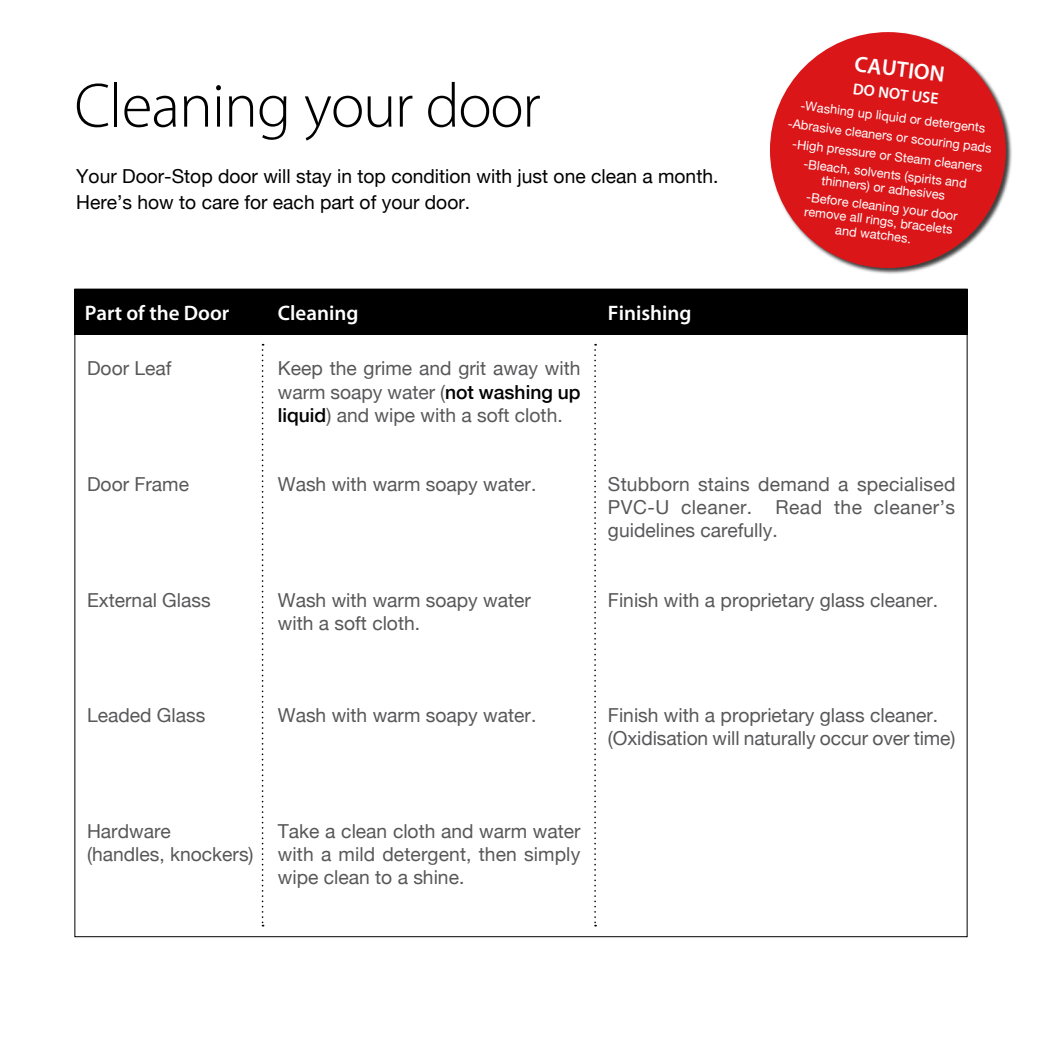
<style>
.page{position:relative;width:1042px;height:1042px;background:#fff}
.page>*{position:absolute;margin:0;border:0;box-sizing:border-box;transform-origin:0 0}
.t1{font:300 63px "Myriad Pro";letter-spacing:-.015em;color:#000}
.t2{font:600 22.22px "Myriad Pro";color:#fff}
.t3{font:600 21px "Myriad Pro";color:#fff}
.t4{font:19.25px/23.1px "Helvetica Neue";color:#58585a}
.t5{font:19.25px/26.2px "Helvetica Neue";color:#000}
.t6{font:600 15.92px "Myriad Pro";color:#fff}
.t7{font:12.78px/19.1px "Helvetica Neue";color:#fff;text-align:center}
.s1{font-weight:500;color:#000}
</style>
<div class="page">
<div style="left:769px;top:31px;width:243px;height:243px;background:#000;opacity:.75"></div>
<div style="left:770px;top:32px;width:236px;height:236px;background:#db1619;border-radius:50%"></div>
<div style="left:74px;top:289px;width:893px;height:46px;background:#000"></div>
<svg style="left:262px;top:344px;width:1px;height:582px"></svg>
<svg style="left:594px;top:344px;width:2px;height:582px"></svg>
<h1 class="t1" style="left:74px;top:82px;width:468px">Cleaning your door</h1>
<p class="t5" style="left:76px;top:164px;width:644px">Your Door-Stop door will stay in top condition with just one clean a month.<br>Here’s how to care for each part of your door.</p>
<p class="t3" style="left:85px;top:304px;width:146px">Part of the Door</p>
<p class="t4" style="left:87px;top:358px;width:86px">Door Leaf</p>
<p class="t3" style="left:278px;top:304px;width:82px">Cleaning</p>
<p class="t4" style="left:278px;top:358px;width:304px;text-align:justify">Keep the grime and grit away with warm soapy water (<span class="s1">not washing up liquid</span>) and wipe with a soft cloth.</p>
<p class="t3" style="left:608px;top:304px;width:85px">Finishing</p>
<p class="t2" style="left:856px;top:55px;width:92px;rotate:7deg">CAUTION</p>
<p class="t6" style="left:854px;top:82px;width:88px;rotate:7deg">DO NOT USE</p>
<p class="t7" style="left:791px;top:95px;width:207px;rotate:7deg">-Washing up liquid or detergents -Abrasive cleaners or scouring pads -High pressure or Steam cleaners -Bleach, solvents (spirits and</p>
<p class="t7" style="left:810px;top:170px;width:154px;line-height:18.6px;rotate:7deg">thinners) or adhesives -Before cleaning your door</p>
<p class="t7" style="left:805px;top:205px;width:151px;line-height:14.3px;rotate:7deg">remove all rings, bracelets and watches.</p>
<p class="t4" style="left:87px;top:474px;width:103px">Door Frame</p>
<p class="t4" style="left:87px;top:589px;width:125px">External Glass</p>
<p class="t4" style="left:278px;top:474px;width:260px">Wash with warm soapy water.</p>
<p class="t4" style="left:278px;top:589px;width:255px">Wash with warm soapy water with a soft cloth.</p>
<p class="t4" style="left:608px;top:474px;width:349px;text-align:justify">Stubborn stains demand a specialised PVC-U cleaner. Read the cleaner’s guidelines carefully.</p>
<p class="t4" style="left:608px;top:589px;width:332px">Finish with a proprietary glass cleaner.</p>
<p class="t4" style="left:87px;top:705px;width:120px">Leaded Glass</p>
<p class="t4" style="left:278px;top:705px;width:260px">Wash with warm soapy water.</p>
<p class="t4" style="left:608px;top:705px;width:349px">Finish with a proprietary glass cleaner. (Oxidisation will naturally occur over time)</p>
<p class="t4" style="left:87px;top:820px;width:168px">Hardware<br>(handles, knockers)</p>
<p class="t4" style="left:278px;top:820px;width:304px;text-align:justify">Take a clean cloth and warm water with a mild detergent, then simply wipe clean to a shine.</p>
</div>
